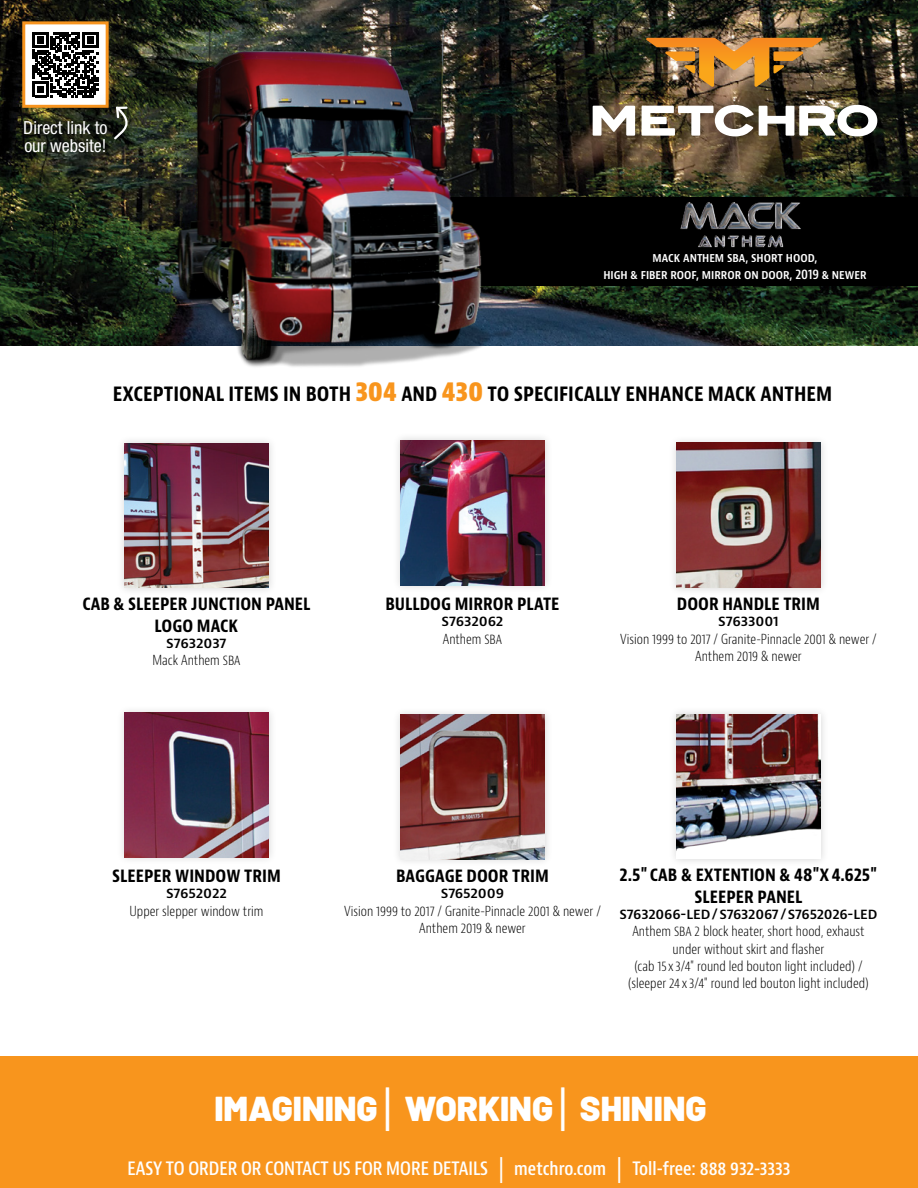
<style>
.page{position:relative;width:918px;height:1188px;background:#fff}
.page>*{position:absolute;margin:0;border:0;box-sizing:border-box;transform-origin:0 0}
.t1{font:900 34.5px "Barlow";color:#fff}
.t2{font:700 condensed 21px "Bernino Sans";color:#000}
.t3{font:700 condensed 18px/21.6px "Bernino Sans";color:#000;text-align:center}
.t4{font:600 condensed 18px "Bernino Sans";color:#fff}
.t5{font:condensed 18px/18px "Helvetica Neue LT Std";color:#fff}
.t6{font:300 condensed 13.5px/17.2px "Bernino Sans";color:#000;text-align:center}
.t7{font:600 13.5px "Bernino Sans";letter-spacing:-.01em;color:#000}
.t8{font:600 condensed 13.5px/17.2px "Bernino Sans";color:#fff;text-align:center}
.s1{font-size:27px;color:#f8951d}
.s2{font-weight:500;font-size:51.75px}
.s3{font-size:27px}
</style>
<div class="page">
<div style="left:392px;top:707px;width:161px;height:160px;background:#f8f8f8"></div>
<img style="left:400px;top:714px;width:145px;height:145px">
<div style="left:668px;top:706px;width:161px;height:161px;background:#000;opacity:.16"></div>
<img style="left:676px;top:714px;width:145px;height:137px">
<div style="left:668px;top:435px;width:161px;height:161px;background:#f7f7f7"></div>
<img style="left:676px;top:443px;width:145px;height:145px">
<div style="left:116px;top:705px;width:161px;height:160px;background:#000;opacity:.16"></div>
<img style="left:124px;top:712px;width:145px;height:145px">
<div style="left:116px;top:435px;width:161px;height:161px;background:#f7f7f7"></div>
<img style="left:124px;top:443px;width:145px;height:145px">
<div style="left:392px;top:433px;width:161px;height:160px;background:#f7f7f7"></div>
<img style="left:400px;top:440px;width:145px;height:145px">
<div style="left:0;top:1057px;width:918px;height:131px;background:#f8951d"></div>
<img style="left:0;top:0;width:918px;height:346px">
<div style="left:312px;top:197px;width:606px;height:88px;background:#000"></div>
<svg style="left:593px;top:106px;width:42px;height:30px"></svg>
<img style="left:642px;top:105px;width:235px;height:31px">
<img style="left:646px;top:38px;width:177px;height:49px">
<img style="left:642px;top:195px;width:186px;height:53px">
<img style="left:167px;top:0;width:362px;height:367px">
<div style="left:24px;top:23px;width:83px;height:83px;background:#fff"></div>
<svg style="left:33px;top:32px;width:65px;height:65px"></svg>
<div style="left:22px;top:21px;width:87px;height:87px;border:3px solid #f7941e"></div>
<div style="left:84px;top:88px;width:46px;height:67px;background:#000;opacity:.2"></div>
<svg style="left:112px;top:105px;width:24px;height:36px"></svg>
<h3 class="t5" style="left:23px;top:119px;width:86px">Direct link to our website!</h3>
<p class="t8" style="left:603px;top:249px;width:265px">mack anthem sba, short hood,<br>high &amp; fiber roof, mirror on door, 2019 &amp; newer</p>
<h2 class="t2" style="left:113px;top:381px;width:721px">EXCEPTIONAL ITEMS IN BOTH <span class="s1">304</span> AND <span class="s1">430</span> TO SPECIFICALLY ENHANCE MACK ANTHEM</h2>
<h3 class="t3" style="left:82px;top:593px;width:230px">CAB &amp; SLEEPER JUNCTION PANEL<br>LOGO MACK</h3>
<p class="t7" style="left:166px;top:634px;width:62px">S7632037</p>
<p class="t6" style="left:152px;top:652px;width:90px">Mack Anthem SBA</p>
<h3 class="t3" style="left:385px;top:593px;width:176px">BULLDOG MIRROR PLATE</h3>
<p class="t7" style="left:442px;top:613px;width:63px">S7632062</p>
<p class="t6" style="left:443px;top:630px;width:61px">Anthem SBA</p>
<h3 class="t3" style="left:677px;top:593px;width:145px">DOOR HANDLE TRIM</h3>
<p class="t7" style="left:718px;top:613px;width:62px">S7633001</p>
<p class="t6" style="left:620px;top:630px;width:258px">Vision 1999 to 2017 / Granite-Pinnacle 2001 &amp; newer /<br>Anthem 2019 &amp; newer</p>
<h3 class="t3" style="left:112px;top:865px;width:170px">SLEEPER WINDOW TRIM</h3>
<p class="t7" style="left:166px;top:885px;width:62px">S7652022</p>
<p class="t6" style="left:130px;top:902px;width:135px">Upper slepper window trim</p>
<h3 class="t3" style="left:396px;top:865px;width:154px">BAGGAGE DOOR TRIM</h3>
<p class="t7" style="left:441px;top:885px;width:65px">S7652009</p>
<p class="t6" style="left:344px;top:902px;width:258px">Vision 1999 to 2017 / Granite-Pinnacle 2001 &amp; newer /<br>Anthem 2019 &amp; newer</p>
<h3 class="t3" style="left:620px;top:864px;width:259px">2.5" CAB &amp; EXTENTION &amp; 48"X4.625"<br>SLEEPER PANEL</h3>
<p class="t7" style="left:620px;top:905px;width:259px">S7632066-LED/S7632067/S7652026-LED</p>
<p class="t6" style="left:628px;top:923px;width:242px">Anthem SBA 2 block heater, short hood, exhaust under without skirt and flasher<br>(cab 15 x 3/4" round led bouton light included) / (sleeper 24 x 3/4" round led bouton light included)</p>
<h1 class="t1" style="left:214px;top:1083px;width:494px">IMAGINING <span class="s2">|</span> WORKING <span class="s2">|</span> SHINING</h1>
<h3 class="t4" style="left:127px;top:1157px;width:665px">EASY TO ORDER OR CONTACT US FOR MORE DETAILS <span class="s3">|</span> metchro.com <span class="s3">|</span> Toll-free: 888 932-3333</h3>
</div>
